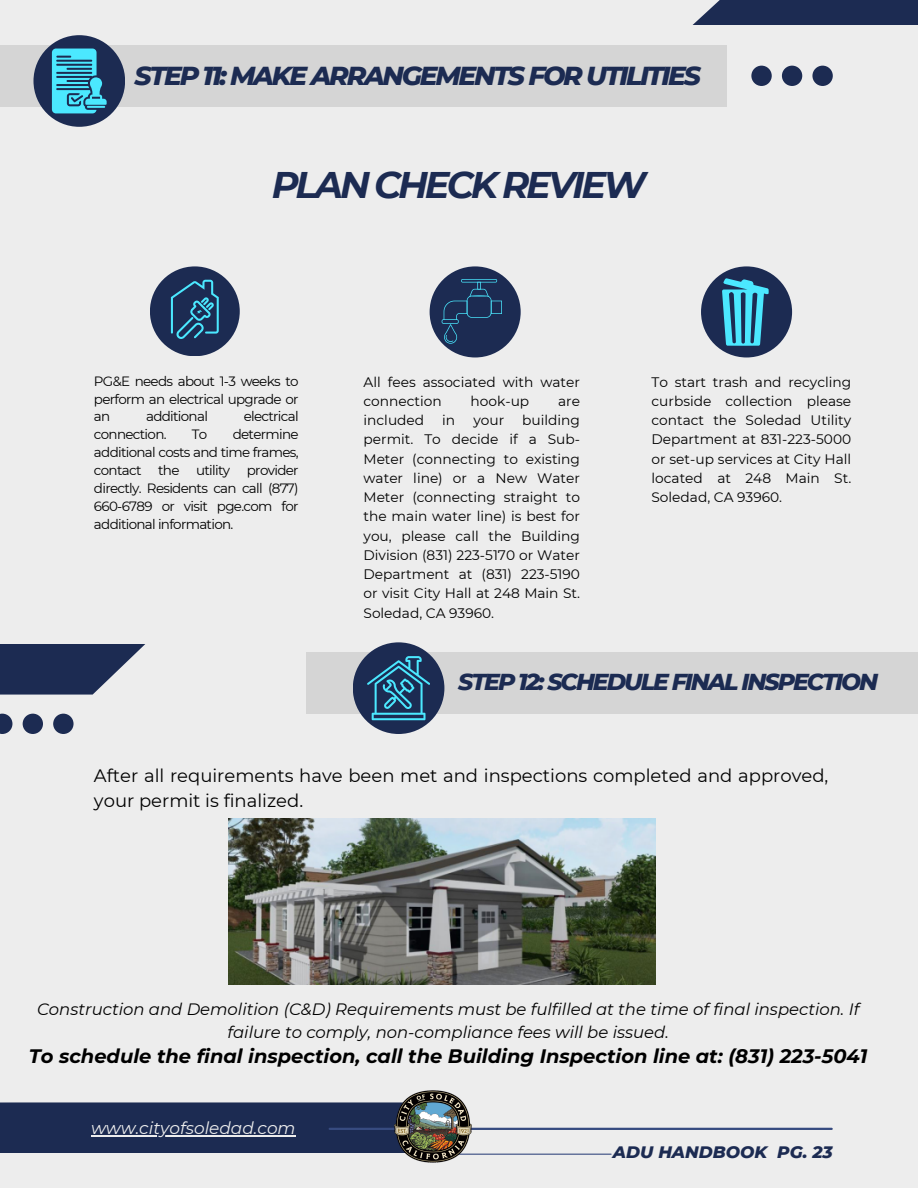
<style>
.page{position:relative;width:918px;height:1188px;background:#ededed}
.page>*{position:absolute;margin:0;border:0;box-sizing:border-box;transform-origin:0 0}
.t1{font:italic 700 37.05px "Montserrat";letter-spacing:-.085em;color:#1c2b52}
.t2{font:italic 800 26.55px "Montserrat";letter-spacing:-.085em;color:#1c2b52}
.t3{font:italic 800 23.55px "Montserrat";letter-spacing:-.085em;color:#1c2b52}
.t4{font:italic 700 19.5px "Montserrat";color:#000}
.t5{font:18px/24.8px "Montserrat";color:#000}
.t6{font:italic 16.95px "Montserrat";color:#ededed}
.t7{font:italic 800 16.95px "Montserrat";color:#1c2b52}
.t8{font:italic 16.5px/22.5px "Montserrat";color:#000;text-align:center}
.t9{font:13.8px/19.2px "Montserrat";color:#000;text-align:justify}
.t10{font:13.5px/18px "Montserrat";letter-spacing:-.05em;color:#000;text-align:justify}
</style>
<div class="page">
<div style="left:0;top:1102px;width:393px;height:51px;background:#1c2b52"></div>
<div style="left:692px;top:0;width:226px;height:25px;background:#1c2b52"></div>
<hr style="left:91px;top:1135px;width:205px;height:1px;background:#ededed">
<hr style="left:330px;top:1128px;width:502px;height:2px;background:#374b80">
<hr style="left:435px;top:1154px;width:176px;height:1px;background:#374b80">
<svg style="left:751px;top:66px;width:81px;height:20px"></svg>
<div style="left:0;top:45px;width:727px;height:62px;background:#d5d5d5"></div>
<div style="left:33px;top:35px;width:92px;height:92px;background:#1c2b52;border-radius:50%"></div>
<img style="left:393px;top:1090px;width:84px;height:73px">
<div style="left:150px;top:266px;width:90px;height:90px;background:#1c2b52;border-radius:50%"></div>
<div style="left:430px;top:266px;width:91px;height:91px;background:#1c2b52;border-radius:50%"></div>
<div style="left:306px;top:652px;width:612px;height:62px;background:#d5d5d5"></div>
<div style="left:353px;top:642px;width:91px;height:92px;background:#1c2b52;border-radius:50%"></div>
<svg style="left:52px;top:49px;width:55px;height:64px"></svg>
<svg style="left:367px;top:656px;width:63px;height:64px"></svg>
<svg style="left:0;top:644px;width:145px;height:51px;fill:#1c2b52"></svg>
<svg style="left:0;top:714px;width:73px;height:20px"></svg>
<div style="left:701px;top:266px;width:91px;height:91px;background:#1c2b52;border-radius:50%"></div>
<svg style="left:171px;top:280px;width:48px;height:59px"></svg>
<svg style="left:442px;top:279px;width:60px;height:65px"></svg>
<svg style="left:722px;top:278px;width:46px;height:68px"></svg>
<img style="left:229px;top:819px;width:426px;height:165px">
<h2 class="t2" style="left:135px;top:59px;width:568px">STEP 11: MAKE ARRANGEMENTS FOR UTILITIES</h2>
<h1 class="t1" style="left:272px;top:162px;width:376px">PLAN CHECK REVIEW</h1>
<p class="t10" style="left:94px;top:372px;width:206px">PG&amp;E needs about 1-3 weeks to perform an electrical upgrade or an</p>
<p class="t10" style="left:146px;top:408px;width:63px">additional</p>
<p class="t10" style="left:244px;top:408px;width:56px">electrical</p>
<p class="t10" style="left:94px;top:426px;width:74px">connection.</p>
<p class="t10" style="left:192px;top:426px;width:17px">To</p>
<p class="t10" style="left:94px;top:426px;width:206px;text-indent:139px">determine additional costs and time frames, contact the utility provider directly. Residents can call (877)<br>660-6789 or visit pge.com for additional information.</p>
<p class="t9" style="left:364px;top:372px;width:218px">All fees associated with water connection</p>
<p class="t9" style="left:471px;top:391px;width:60px">hook-up</p>
<p class="t9" style="left:558px;top:391px;width:23px">are</p>
<p class="t9" style="left:364px;top:410px;width:218px;text-indent:159px">building permit. To decide if a Sub-Meter (connecting to existing water line) or a New Water Meter (connecting straight to the main water line) is best for you, please call the Building Division (831) 223-5170 or Water Department at (831) 223-5190 or visit City Hall at 248 Main St.<br>Soledad, CA 93960.</p>
<p class="t9" style="left:364px;top:410px;width:62px">included</p>
<p class="t9" style="left:442px;top:410px;width:15px">in</p>
<p class="t9" style="left:473px;top:410px;width:32px">your</p>
<p class="t9" style="left:652px;top:372px;width:201px">To start trash and recycling curbside collection please contact the Soledad Utility Department at 831-223-5000 or set-up services at City Hall located at 248 Main St.<br>Soledad, CA 93960.</p>
<h3 class="t3" style="left:458px;top:667px;width:421px">STEP 12: SCHEDULE FINAL INSPECTION</h3>
<h3 class="t5" style="left:94px;top:764px;width:736px">After all requirements have been met and inspections completed and approved, your permit is finalized.</h3>
<p class="t8" style="left:37px;top:998px;width:824px">Construction and Demolition (C&amp;D) Requirements must be fulfilled at the time of final inspection. If failure to comply, non-compliance fees will be issued.</p>
<h3 class="t4" style="left:29px;top:1044px;width:840px">To schedule the final inspection, call the Building Inspection line at: (831) 223-5041</h3>
<p class="t6" style="left:91px;top:1118px;width:206px">www.cityofsoledad.com</p>
<p class="t7" style="left:613px;top:1141px;width:221px">ADU HANDBOOK PG. 23</p>
</div>
